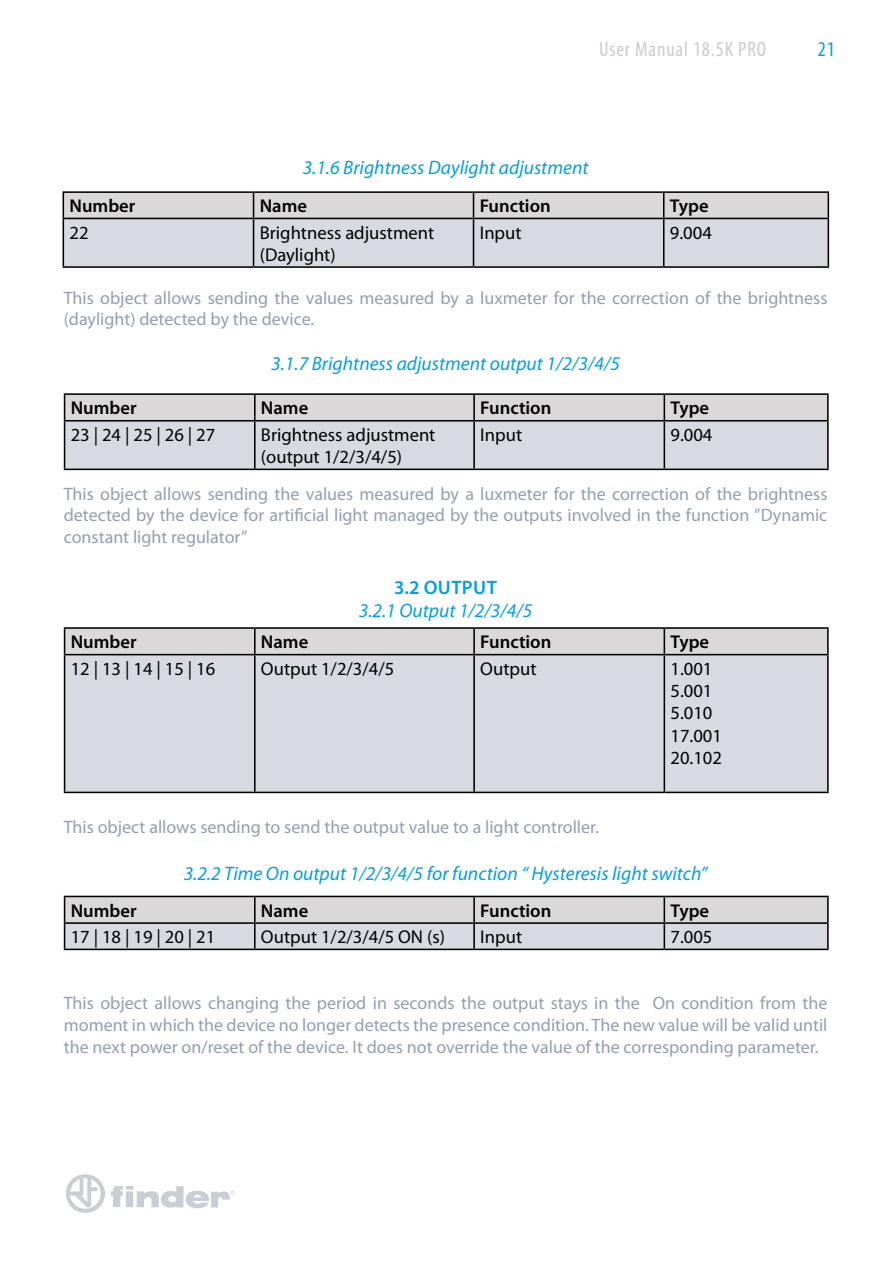
<style>
.page{position:relative;width:893px;height:1263px;background:#fff}
.page>*{position:absolute;margin:0;border:0;box-sizing:border-box;transform-origin:0 0}
.t1{font:condensed 21px "Myriad Pro";letter-spacing:.04em;color:#ccc}
.t2{font:condensed 21px "Myriad Pro";color:#009fe3}
.t3{font:italic 19.5px "Myriad Pro";color:#009fe3}
.t4{font:600 19.5px "Myriad Pro";letter-spacing:.02em;color:#009fe3}
.t5{font:18.6px/22.4px "Myriad Pro";color:#000}
.t6{font:600 18.6px "Myriad Pro";color:#000}
.t7{font:18px/21.6px "Myriad Pro";color:#929fb0;text-align:justify}
</style>
<div class="page">
<svg style="left:66px;top:1174px;width:39px;height:39px"></svg>
<svg style="left:111px;top:1186px;width:124px;height:22px"></svg>
<hr style="left:63px;top:191px;width:191px;height:2px;background:#000">
<hr style="left:254px;top:191px;width:219px;height:2px;background:#000">
<hr style="left:473px;top:191px;width:191px;height:2px;background:#000">
<hr style="left:664px;top:191px;width:165px;height:2px;background:#000">
<svg style="left:63px;top:192px;width:766px;height:74px;background:#d3d3d8"></svg>
<hr style="left:63px;top:218px;width:191px;height:1px;background:#000">
<hr style="left:63px;top:219px;width:1px;height:47px;background:#000">
<hr style="left:254px;top:218px;width:219px;height:1px;background:#000">
<hr style="left:253px;top:219px;width:1px;height:47px;background:#000">
<hr style="left:473px;top:218px;width:191px;height:1px;background:#000">
<hr style="left:473px;top:219px;width:1px;height:47px;background:#000">
<hr style="left:664px;top:218px;width:165px;height:1px;background:#000">
<hr style="left:663px;top:219px;width:1px;height:47px;background:#000">
<hr style="left:828px;top:219px;width:1px;height:47px;background:#000">
<hr style="left:63px;top:266px;width:191px;height:2px;background:#000">
<hr style="left:254px;top:266px;width:219px;height:2px;background:#000">
<hr style="left:473px;top:266px;width:191px;height:2px;background:#000">
<hr style="left:664px;top:266px;width:165px;height:2px;background:#000">
<hr style="left:64px;top:393px;width:191px;height:2px;background:#000">
<hr style="left:255px;top:393px;width:219px;height:2px;background:#000">
<hr style="left:474px;top:393px;width:190px;height:2px;background:#000">
<hr style="left:664px;top:393px;width:165px;height:2px;background:#000">
<svg style="left:64px;top:394px;width:764px;height:75px;background:#d2d3d8"></svg>
<hr style="left:827px;top:395px;width:2px;height:25px;background:#000">
<hr style="left:64px;top:420px;width:191px;height:1px;background:#000">
<hr style="left:64px;top:421px;width:1px;height:48px;background:#000">
<hr style="left:255px;top:420px;width:219px;height:1px;background:#000">
<hr style="left:254px;top:421px;width:2px;height:48px;background:#000">
<hr style="left:474px;top:420px;width:190px;height:1px;background:#000">
<hr style="left:473px;top:421px;width:2px;height:48px;background:#000">
<hr style="left:664px;top:420px;width:165px;height:1px;background:#000">
<hr style="left:664px;top:421px;width:1px;height:48px;background:#000">
<hr style="left:827px;top:421px;width:2px;height:48px;background:#000">
<hr style="left:64px;top:469px;width:191px;height:1px;background:#000">
<hr style="left:255px;top:469px;width:219px;height:1px;background:#000">
<hr style="left:474px;top:469px;width:190px;height:1px;background:#000">
<hr style="left:664px;top:469px;width:165px;height:1px;background:#000">
<hr style="left:664px;top:896px;width:165px;height:1px;background:#000">
<hr style="left:827px;top:897px;width:2px;height:25px;background:#000">
<hr style="left:664px;top:922px;width:165px;height:2px;background:#000">
<svg style="left:64px;top:896px;width:764px;height:53px;background:#cacacd"></svg>
<hr style="left:827px;top:924px;width:2px;height:25px;background:#000">
<hr style="left:64px;top:949px;width:191px;height:1px;background:#000">
<hr style="left:255px;top:949px;width:219px;height:1px;background:#000">
<hr style="left:474px;top:949px;width:190px;height:1px;background:#000">
<hr style="left:664px;top:949px;width:165px;height:1px;background:#000">
<div style="left:65px;top:655px;width:762px;height:137px;background:#d8dae2"></div>
<hr style="left:64px;top:627px;width:191px;height:2px;background:#000">
<hr style="left:255px;top:627px;width:219px;height:2px;background:#000">
<hr style="left:474px;top:627px;width:190px;height:2px;background:#000">
<hr style="left:664px;top:627px;width:165px;height:2px;background:#000">
<svg style="left:64px;top:628px;width:764px;height:26px;background:#d0cece"></svg>
<hr style="left:827px;top:629px;width:2px;height:25px;background:#000">
<hr style="left:64px;top:654px;width:191px;height:1px;background:#000">
<hr style="left:64px;top:655px;width:1px;height:137px;background:#000">
<hr style="left:255px;top:654px;width:219px;height:1px;background:#000">
<hr style="left:254px;top:655px;width:2px;height:137px;background:#000">
<hr style="left:474px;top:654px;width:190px;height:1px;background:#000">
<hr style="left:473px;top:655px;width:2px;height:137px;background:#000">
<hr style="left:664px;top:654px;width:165px;height:1px;background:#000">
<hr style="left:664px;top:655px;width:1px;height:137px;background:#000">
<hr style="left:827px;top:655px;width:2px;height:137px;background:#000">
<hr style="left:64px;top:792px;width:191px;height:1px;background:#000">
<hr style="left:255px;top:792px;width:219px;height:1px;background:#000">
<hr style="left:474px;top:792px;width:190px;height:1px;background:#000">
<hr style="left:664px;top:792px;width:165px;height:1px;background:#000">
<p class="t1" style="left:599px;top:36px;width:168px">User Manual 18.5K PRO</p>
<p class="t2" style="left:818px;top:36px;width:19px">21</p>
<p class="t3" style="left:303px;top:155px;width:287px">3.1.6 Brightness Daylight adjustment</p>
<p class="t6" style="left:70px;top:194px;width:67px">Number</p>
<p class="t6" style="left:260px;top:194px;width:49px">Name</p>
<p class="t6" style="left:480px;top:194px;width:73px">Function</p>
<p class="t6" style="left:670px;top:194px;width:40px">Type</p>
<p class="t5" style="left:70px;top:221px;width:21px">22</p>
<p class="t5" style="left:260px;top:221px;width:176px">Brightness adjustment (Daylight)</p>
<p class="t5" style="left:480px;top:221px;width:43px">Input</p>
<p class="t5" style="left:670px;top:221px;width:43px">9.004</p>
<p class="t7" style="left:64px;top:287px;width:765px">This object allows sending the values measured by a luxmeter for the correction of the brightness (daylight) detected by the device.</p>
<p class="t3" style="left:271px;top:352px;width:350px">3.1.7 Brightness adjustment output 1/2/3/4/5</p>
<p class="t6" style="left:71px;top:396px;width:67px">Number</p>
<p class="t6" style="left:261px;top:396px;width:49px">Name</p>
<p class="t6" style="left:480px;top:396px;width:73px">Function</p>
<p class="t6" style="left:670px;top:396px;width:40px">Type</p>
<p class="t5" style="left:71px;top:423px;width:146px">23 | 24 | 25 | 26 | 27</p>
<p class="t5" style="left:261px;top:423px;width:176px">Brightness adjustment (output 1/2/3/4/5)</p>
<p class="t5" style="left:480px;top:423px;width:43px">Input</p>
<p class="t5" style="left:670px;top:423px;width:43px">9.004</p>
<p class="t7" style="left:64px;top:483px;width:765px">This object allows sending the values measured by a luxmeter for the correction of the brightness detected by the device for artificial light managed by the outputs involved in the function ”Dynamic constant light regulator”</p>
<p class="t4" style="left:394px;top:574px;width:104px">3.2 OUTPUT</p>
<p class="t3" style="left:359px;top:598px;width:175px">3.2.1 Output 1/2/3/4/5</p>
<p class="t6" style="left:71px;top:630px;width:67px">Number</p>
<p class="t6" style="left:261px;top:630px;width:49px">Name</p>
<p class="t6" style="left:480px;top:630px;width:73px">Function</p>
<p class="t6" style="left:670px;top:630px;width:40px">Type</p>
<p class="t5" style="left:71px;top:657px;width:146px">12 | 13 | 14 | 15 | 16</p>
<p class="t5" style="left:261px;top:657px;width:135px">Output 1/2/3/4/5</p>
<p class="t5" style="left:480px;top:657px;width:58px">Output</p>
<p class="t5" style="left:670px;top:657px;width:53px">1.001<br>5.001<br>5.010<br>17.001<br>20.102</p>
<p class="t7" style="left:64px;top:816px;width:537px">This object allows sending to send the output value to a light controller.</p>
<p class="t3" style="left:184px;top:861px;width:525px">3.2.2 Time On output 1/2/3/4/5 for function “ Hysteresis light switch”</p>
<p class="t6" style="left:71px;top:898px;width:67px">Number</p>
<p class="t6" style="left:261px;top:898px;width:49px">Name</p>
<p class="t6" style="left:480px;top:898px;width:73px">Function</p>
<p class="t6" style="left:670px;top:898px;width:40px">Type</p>
<p class="t5" style="left:71px;top:925px;width:146px">17 | 18 | 19 | 20 | 21</p>
<p class="t5" style="left:261px;top:925px;width:186px">Output 1/2/3/4/5 ON (s)</p>
<p class="t5" style="left:480px;top:925px;width:43px">Input</p>
<p class="t5" style="left:670px;top:925px;width:43px">7.005</p>
<p class="t7" style="left:64px;top:992px;width:765px">This object allows changing the period in seconds the output stays in the On condition from the moment in which the device no longer detects the presence condition. The new value will be valid until the next power on/reset of the device. It does not override the value of the corresponding parameter.</p>
</div>
